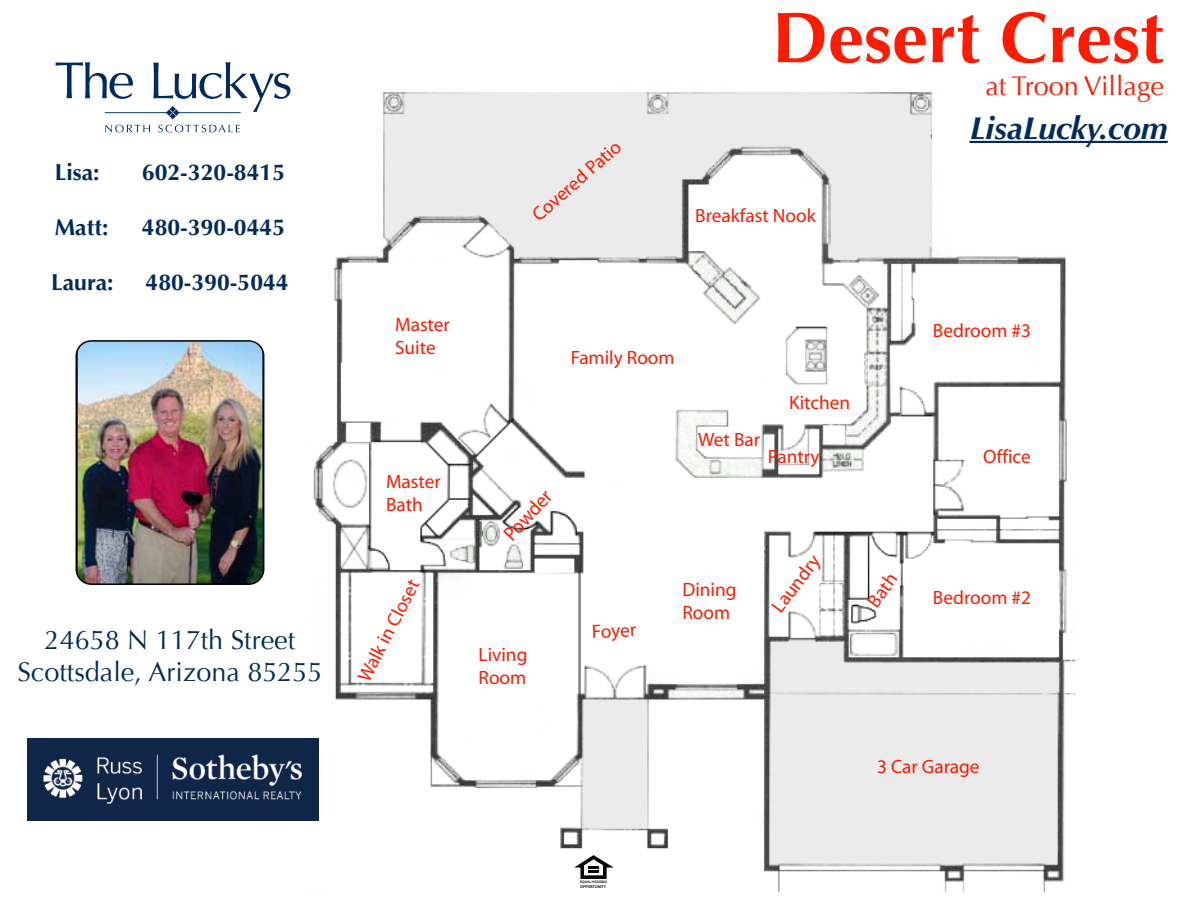
<style>
.page{position:relative;width:1188px;height:918px;background:#fff}
.page>*{position:absolute;margin:0;border:0;box-sizing:border-box;transform-origin:0 0}
.t1{font:700 72px "Optima";color:#ff1a00}
.t2{font:italic 700 31.8px "Optima";color:#002b5c}
.t3{font:27px/32.4px "Optima";color:#002b5c;text-align:center}
.t4{font:27px "Optima";color:#ff1a00}
.t5{font:700 22.95px "Optima";color:#002b5c}
.t6{font:20.55px "Myriad";color:#ff1a00;scale:.94 1}
.t7{font:19.35px/23.1px "Myriad";color:#ff1a00}
.t8{font:600 4.05px "Myriad Pro";color:#000}
.t9{font:600 3.6px "Myriad Pro";color:#000}
</style>
<div class="page">
<img style="left:313px;top:92px;width:762px;height:799px">
<svg style="left:574px;top:855px;width:40px;height:24px"></svg>
<svg style="left:970px;top:141px;width:197px;height:2px"></svg>
<img style="left:76px;top:340px;width:188px;height:245px">
<svg style="left:55px;top:62px;width:78px;height:37px"></svg>
<svg style="left:153px;top:62px;width:138px;height:50px"></svg>
<svg style="left:105px;top:125px;width:45px;height:7px"></svg>
<svg style="left:158px;top:125px;width:82px;height:7px"></svg>
<svg style="left:166px;top:109px;width:7px;height:7px"></svg>
<svg style="left:169px;top:106px;width:7px;height:7px"></svg>
<svg style="left:169px;top:113px;width:7px;height:7px"></svg>
<svg style="left:173px;top:109px;width:7px;height:7px"></svg>
<hr style="left:176px;top:112px;width:65px;height:1px;background:#002b5c">
<hr style="left:105px;top:112px;width:64px;height:1px;background:#002b5c">
<img style="left:27px;top:738px;width:292px;height:83px">
<p class="t5" style="left:55px;top:159px;width:46px">Lisa:</p>
<p class="t5" style="left:142px;top:159px;width:145px">602-320-8415</p>
<p class="t5" style="left:55px;top:214px;width:55px">Matt:</p>
<p class="t5" style="left:142px;top:214px;width:145px">480-390-0445</p>
<p class="t5" style="left:51px;top:269px;width:64px">Laura:</p>
<p class="t5" style="left:146px;top:269px;width:145px">480-390-5044</p>
<h3 class="t3" style="left:17px;top:624px;width:307px">24658 N 117th Street<br>Scottsdale, Arizona 85255</h3>
<p class="t7" style="left:528px;top:209px;width:113px;rotate:-41deg">Covered Patio</p>
<h1 class="t1" style="left:772px;top:-4px;width:394px">Desert Crest</h1>
<h3 class="t4" style="left:985px;top:70px;width:180px">at Troon Village</h3>
<p class="t7" style="left:695px;top:205px;width:122px">Breakfast Nook</p>
<h2 class="t2" style="left:970px;top:109px;width:199px">LisaLucky.com</h2>
<p class="t7" style="left:395px;top:314px;width:56px">Master<br>Suite</p>
<p class="t7" style="left:386px;top:471px;width:56px">Master<br>Bath</p>
<p class="t7" style="left:354px;top:675px;width:113px;rotate:-63deg">Walk in Closet</p>
<p class="t6" style="left:500px;top:531px;width:67px;rotate:-48deg">Powder</p>
<p class="t7" style="left:479px;top:643px;width:50px">Living<br>Room</p>
<p class="t7" style="left:571px;top:347px;width:105px">Family Room</p>
<p class="t7" style="left:789px;top:391px;width:63px">Kitchen</p>
<p class="t7" style="left:698px;top:429px;width:63px">Wet Bar</p>
<p class="t7" style="left:768px;top:445px;width:53px">Pantry</p>
<p class="t7" style="left:592px;top:621px;width:46px;rotate:-2deg">Foyer</p>
<p class="t7" style="left:682px;top:579px;width:56px">Dining<br>Room</p>
<p class="t7" style="left:767px;top:603px;width:68px;rotate:-52deg">Laundry</p>
<p class="t7" style="left:863px;top:598px;width:38px;rotate:-54deg">Bath</p>
<p class="t7" style="left:933px;top:320px;width:100px">Bedroom #3</p>
<p class="t7" style="left:983px;top:445px;width:49px">Office</p>
<p class="t7" style="left:933px;top:587px;width:100px">Bedroom #2</p>
<p class="t7" style="left:877px;top:755px;width:104px">3 Car Garage</p>
<p class="t9" style="left:580px;top:880px;width:28px">EQUAL HOUSING</p>
<p class="t8" style="left:580px;top:884px;width:27px">OPPORTUNITY</p>
</div>
